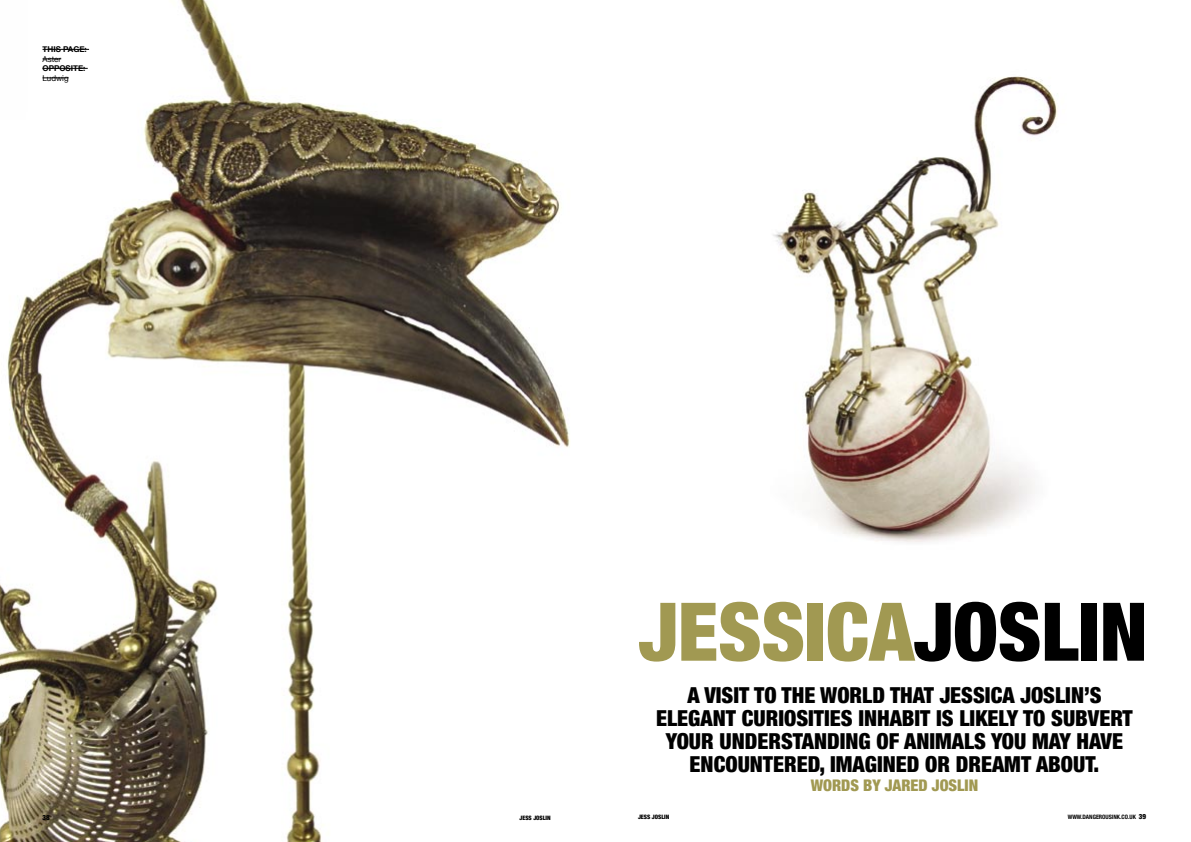
<style>
.page{position:relative;width:1191px;height:842px;background:#fff}
.page>*{position:absolute;margin:0;border:0;box-sizing:border-box;transform-origin:0 0}
.t1{font:900 condensed 81px "Helvetica Neue";color:#a19952}
.t2{font:900 condensed 22px/23px "Helvetica Neue";color:#000;text-align:center}
.t3{font:900 condensed 16px "Helvetica Neue";color:#a19952}
.t4{font:700 8px/9.5px "Helvetica Neue";color:#000}
.t5{font:900 condensed 7px "Helvetica Neue";color:#000}
.t6{font:700 condensed 6px "Helvetica Neue";color:#000}
.t7{font:900 condensed 6px "Helvetica Neue";color:#000}
.s1{font-weight:400}
.s2{color:#000}
.s3{font-weight:900;font-size:7px}
</style>
<div class="page">
<img style="left:0;top:0;width:570px;height:842px">
<hr style="left:43px;top:49px;width:46px;height:1px;background:#000">
<svg style="left:43px;top:59px;width:18px;height:1px"></svg>
<hr style="left:43px;top:68px;width:45px;height:1px;background:#000">
<svg style="left:43px;top:78px;width:26px;height:1px"></svg>
<img style="left:773px;top:76px;width:285px;height:467px">
<p class="t4" style="left:43px;top:44px;width:46px">THIS PAGE:<br><span class="s1">Aster</span></p>
<p class="t4" style="left:43px;top:63px;width:44px">OPPOSITE:<br><span class="s1">Ludwig</span></p>
<p class="t1" style="left:639px;top:582px;width:510px">JESSICA<span class="s2">JOSLIN</span></p>
<p class="t2" style="left:656px;top:683px;width:478px">A VISIT TO THE WORLD THAT JESSICA JOSLIN’S ELEGANT CURIOSITIES INHABIT IS LIKELY TO SUBVERT YOUR UNDERSTANDING OF ANIMALS YOU MAY HAVE ENCOUNTERED, IMAGINED OR DREAMT ABOUT.</p>
<p class="t3" style="left:810px;top:775px;width:169px">WORDS BY JARED JOSLIN</p>
<p class="t5" style="left:43px;top:813px;width:9px">38</p>
<p class="t7" style="left:519px;top:814px;width:33px">JESS JOSLIN</p>
<p class="t7" style="left:638px;top:813px;width:33px">JESS JOSLIN</p>
<p class="t6" style="left:1067px;top:813px;width:80px">WWW.DANGEROUSINK.CO.UK <span class="s3">39</span></p>
</div>
